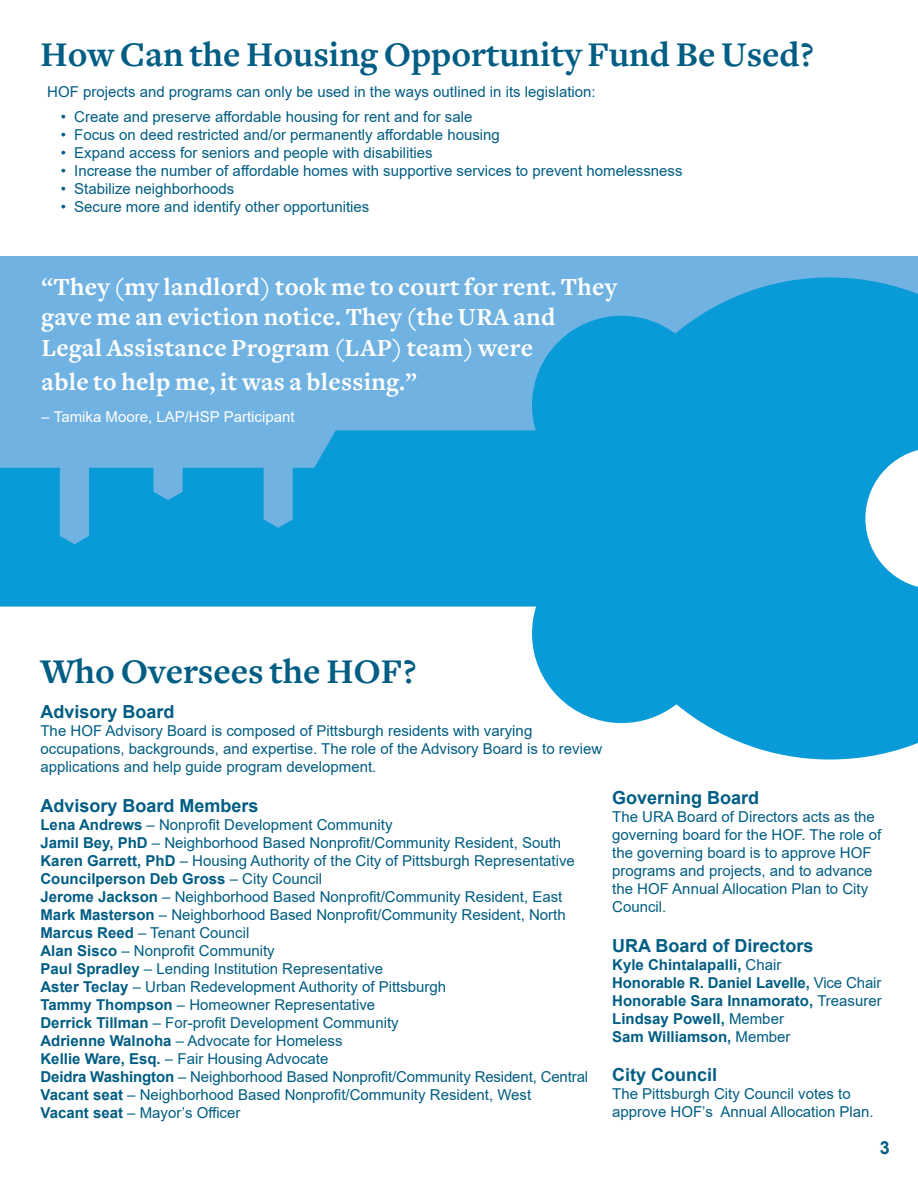
<style>
.page{position:relative;width:918px;height:1188px;background:#fff}
.page>*{position:absolute;margin:0;border:0;box-sizing:border-box;transform-origin:0 0}
.t1{font:700 36px "Freight Text";color:#005d83}
.t2{font:700 25.5px/30.6px "Freight Text";letter-spacing:.01em;color:#fff}
.t3{font:700 18px "Arial";color:#005d83}
.t4{font:15px/18px "Arial";color:#005d83}
.t5{font:700 15px/18px "Arial";color:#005d83}
.t6{font:15px "Arial";color:#fff}
.s1{font-weight:700}
.s2{font-weight:400}
</style>
<div class="page">
<div style="left:0;top:256px;width:918px;height:329px;background:#70b2e1"></div>
<svg style="left:0;top:277px;width:918px;height:483px;fill:#089bd7"></svg>
<h1 class="t1" style="left:40px;top:34px;width:775px">How Can the Housing Opportunity Fund Be Used?</h1>
<p class="t4" style="left:47px;top:83px;width:550px">HOF projects and programs can only be used in the ways outlined in its legislation:</p>
<p class="t4" style="left:61px;top:108px;width:413px">• Create and preserve affordable housing for rent and for sale</p>
<p class="t4" style="left:61px;top:126px;width:441px">• Focus on deed restricted and/or permanently affordable housing</p>
<p class="t4" style="left:61px;top:144px;width:373px">• Expand access for seniors and people with disabilities</p>
<p class="t4" style="left:61px;top:162px;width:623px">• Increase the number of affordable homes with supportive services to prevent homelessness</p>
<p class="t4" style="left:61px;top:180px;width:175px">• Stabilize neighborhoods</p>
<p class="t4" style="left:61px;top:198px;width:310px">• Secure more and identify other opportunities</p>
<h2 class="t2" style="left:42px;top:272px;width:577px">“They (my landlord) took me to court for rent. They gave me an eviction notice. They (the URA and<br>Legal Assistance Program (LAP) team) were</h2>
<h2 class="t2" style="left:42px;top:367px;width:377px">able to help me, it was a blessing.”</h2>
<p class="t6" style="left:42px;top:406px;width:254px">– Tamika Moore, LAP/HSP Participant</p>
<h1 class="t1" style="left:40px;top:651px;width:378px">Who Oversees the HOF?</h1>
<p class="t3" style="left:40px;top:699px;width:136px">Advisory Board</p>
<p class="t4" style="left:40px;top:722px;width:563px">The HOF Advisory Board is composed of Pittsburgh residents with varying occupations, backgrounds, and expertise. The role of the Advisory Board is to review applications and help guide program development.</p>
<p class="t3" style="left:40px;top:793px;width:220px">Advisory Board Members</p>
<p class="t4" style="left:40px;top:815px;width:549px"><span class="s1">Lena Andrews</span> – Nonprofit Development Community<br><span class="s1">Jamil Bey, PhD</span> – Neighborhood Based Nonprofit/Community Resident, South <span class="s1">Karen Garrett, PhD</span> – Housing Authority of the City of Pittsburgh Representative <span class="s1">Councilperson Deb Gross</span> – City Council<br><span class="s1">Jerome Jackson</span> – Neighborhood Based Nonprofit/Community Resident, East <span class="s1">Mark Masterson</span> – Neighborhood Based Nonprofit/Community Resident, North <span class="s1">Marcus Reed</span> – Tenant Council<br><span class="s1">Alan Sisco</span> – Nonprofit Community<br><span class="s1">Paul Spradley</span> – Lending Institution Representative<br><span class="s1">Aster Teclay</span> – Urban Redevelopment Authority of Pittsburgh<br><span class="s1">Tammy Thompson</span> – Homeowner Representative<br><span class="s1">Derrick Tillman</span> – For-profit Development Community<br><span class="s1">Adrienne Walnoha</span> – Advocate for Homeless<br><span class="s1">Kellie Ware, Esq.</span> – Fair Housing Advocate<br><span class="s1">Deidra Washington</span> – Neighborhood Based Nonprofit/Community Resident, Central <span class="s1">Vacant seat</span> – Neighborhood Based Nonprofit/Community Resident, West<br><span class="s1">Vacant seat</span> – Mayor’s Officer</p>
<p class="t3" style="left:612px;top:785px;width:149px">Governing Board</p>
<p class="t4" style="left:612px;top:808px;width:271px">The URA Board of Directors acts as the governing board for the HOF. The role of the governing board is to approve HOF programs and projects, and to advance the HOF Annual Allocation Plan to City<br>Council.</p>
<p class="t3" style="left:612px;top:933px;width:203px">URA Board of Directors</p>
<p class="t5" style="left:612px;top:956px;width:271px">Kyle Chintalapalli, <span class="s2">Chair<br></span>Honorable R. Daniel Lavelle, <span class="s2">Vice Chair<br></span>Honorable Sara Innamorato, <span class="s2">Treasurer<br></span>Lindsay Powell, <span class="s2">Member<br></span>Sam Williamson, <span class="s2">Member</span></p>
<p class="t3" style="left:612px;top:1062px;width:107px">City Council</p>
<p class="t4" style="left:612px;top:1085px;width:263px">The Pittsburgh City Council votes to approve HOF’s Annual Allocation Plan.</p>
<p class="t3" style="left:880px;top:1134px;width:12px">3</p>
</div>
